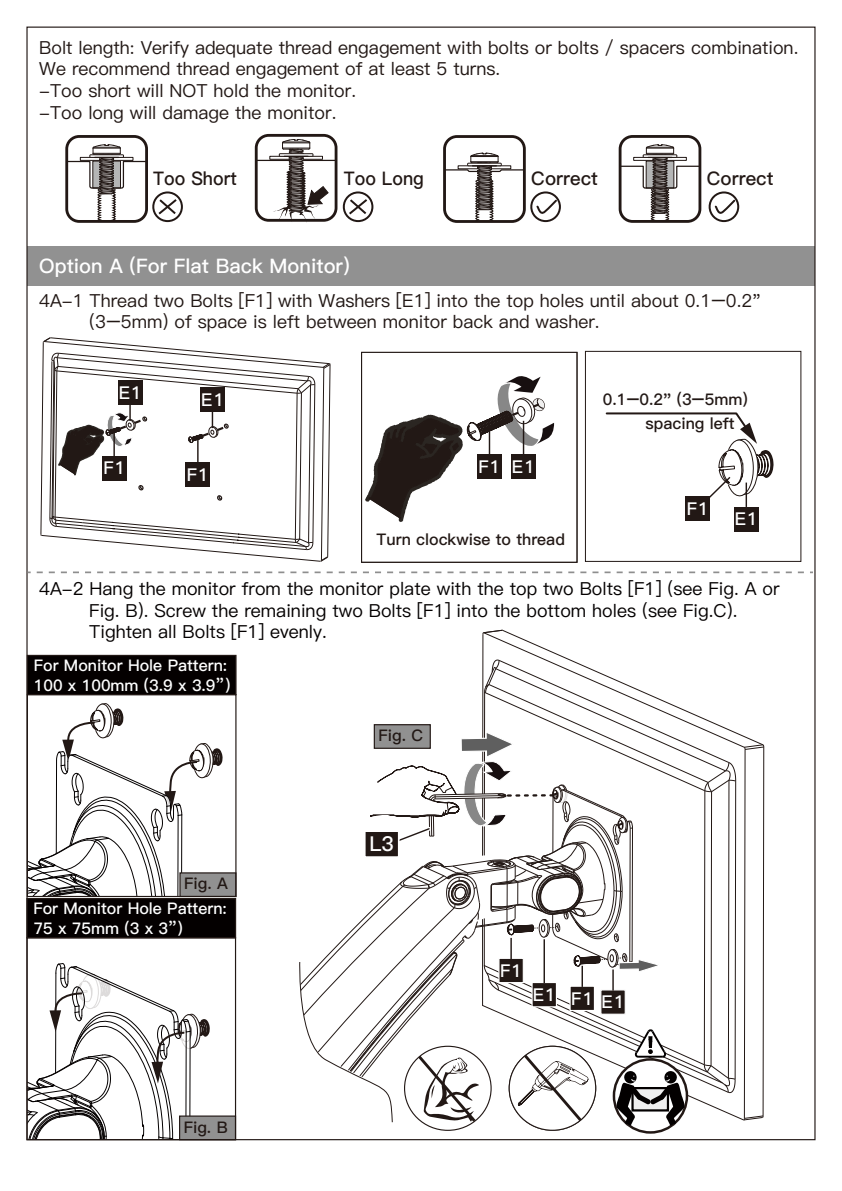
<style>
.page{position:relative;width:842px;height:1191px;background:#fff}
.page>*{position:absolute;margin:0;border:0;box-sizing:border-box;transform-origin:0 0}
.t1{font:20.6px "Ping Fang SC Bold";color:#fff}
.t2{font:20px "Ping Fang SC Bold";color:#fff}
.t3{font:18.8px "Ping Fang SC Bold";color:#221815;scale:.95 1}
.t4{font:18.8px "Ping Fang SC Bold";color:#221815}
.t5{font:18px/21.8px "Ping Fang SC Medium";color:#221815}
.t6{font:18px/21.6px "Ping Fang SC Medium";color:#040000}
.t7{font:17.8px "Ping Fang SC Bold";letter-spacing:.065em;color:#fff}
.t8{font:16px/20px "Ping Fang SC Bold";color:#fff}
.t9{font:16px/24px "Ping Fang SC Bold";color:#221815}
</style>
<div class="page">
<svg style="left:28px;top:963px;width:182px;height:175px"></svg>
<svg style="left:29px;top:703px;width:194px;height:192px"></svg>
<div style="left:27px;top:246px;width:788px;height:40px;background:#919191"></div>
<svg style="left:40px;top:337px;width:291px;height:225px"></svg>
<div style="left:200px;top:387px;width:25px;height:25px;background:#221815"></div>
<svg style="left:614px;top:1059px;width:73px;height:73px"></svg>
<svg style="left:299px;top:629px;width:465px;height:497px"></svg>
<svg style="left:37px;top:571px;width:776px;height:2px"></svg>
<div style="left:361px;top:352px;width:216px;height:211px;border:1px solid #221815"></div>
<div style="left:585px;top:351px;width:216px;height:211px;border:1px solid #221815"></div>
<div style="left:179px;top:872px;width:57px;height:25px;background:#919191;border:1px solid #221815"></div>
<div style="left:27px;top:655px;width:210px;height:40px;background:#040000;border:1px solid #221815"></div>
<div style="left:27px;top:694px;width:209px;height:203px;border:1px solid #221815"></div>
<div style="left:179px;top:1115px;width:57px;height:25px;background:#919191;border:1px solid #221815"></div>
<div style="left:26px;top:898px;width:210px;height:40px;background:#040000;border:1px solid #221815"></div>
<div style="left:26px;top:937px;width:210px;height:203px;border:1px solid #221815"></div>
<div style="left:374px;top:724px;width:57px;height:25px;background:#919191;border:1px solid #221815"></div>
<div style="left:498px;top:957px;width:26px;height:26px;background:#221815;border:1px solid #fff"></div>
<hr style="left:510px;top:938px;width:2px;height:21px;background:#221815">
<div style="left:569px;top:985px;width:26px;height:26px;background:#221815;border:1px solid #fff"></div>
<hr style="left:581px;top:965px;width:2px;height:22px;background:#221815">
<div style="left:531px;top:982px;width:26px;height:25px;background:#221815;border:1px solid #fff"></div>
<hr style="left:543px;top:939px;width:2px;height:44px;background:#221815">
<div style="left:600px;top:989px;width:26px;height:25px;background:#221815;border:1px solid #fff"></div>
<hr style="left:612px;top:969px;width:2px;height:21px;background:#221815">
<svg style="left:365px;top:376px;width:189px;height:146px"></svg>
<div style="left:477px;top:455px;width:25px;height:24px;background:#221815"></div>
<hr style="left:523px;top:421px;width:1px;height:33px;background:#221815">
<div style="left:511px;top:454px;width:25px;height:25px;background:#221815"></div>
<svg style="left:605px;top:412px;width:168px;height:87px"></svg>
<div style="left:686px;top:496px;width:24px;height:24px;background:#221815"></div>
<hr style="left:745px;top:482px;width:2px;height:25px;background:#221815">
<div style="left:734px;top:507px;width:24px;height:24px;background:#221815"></div>
<div style="left:530px;top:191px;width:31px;height:31px;border:2px solid #221815;border-radius:50%"></div>
<svg style="left:535px;top:198px;width:24px;height:18px"></svg>
<div style="left:709px;top:191px;width:30px;height:31px;border:2px solid #221815;border-radius:50%"></div>
<svg style="left:713px;top:198px;width:24px;height:18px"></svg>
<div style="left:152px;top:191px;width:31px;height:31px;border:2px solid #221815;border-radius:50%"></div>
<svg style="left:156px;top:197px;width:23px;height:19px"></svg>
<div style="left:343px;top:191px;width:30px;height:31px;border:2px solid #221815;border-radius:50%"></div>
<svg style="left:347px;top:197px;width:22px;height:19px"></svg>
<div style="left:65px;top:135px;width:83px;height:88px;border:3px solid #221815;border-radius:12px"></div>
<svg style="left:65px;top:144px;width:83px;height:78px"></svg>
<div style="left:619px;top:135px;width:82px;height:88px;border:3px solid #221815;border-radius:12px"></div>
<svg style="left:619px;top:144px;width:82px;height:78px"></svg>
<div style="left:443px;top:135px;width:83px;height:88px;border:3px solid #221815;border-radius:12px"></div>
<svg style="left:443px;top:153px;width:83px;height:68px"></svg>
<hr style="left:256px;top:160px;width:80px;height:1px;background:#221815">
<div style="left:270px;top:156px;width:19px;height:3px;border:1px solid #221815"></div>
<div style="left:255px;top:134px;width:82px;height:88px;border:3px solid #221815;border-radius:12px"></div>
<svg style="left:272px;top:139px;width:57px;height:84px"></svg>
<p class="t5" style="left:39px;top:37px;width:761px">Bolt length: Verify adequate thread engagement with bolts or bolts / spacers combination.<br>We recommend thread engagement of at least 5 turns.<br>-Too short will NOT hold the monitor.<br>-Too long will damage the monitor.</p>
<p class="t3" style="left:153px;top:167px;width:89px">Too Short</p>
<p class="t3" style="left:344px;top:167px;width:86px">Too Long</p>
<p class="t4" style="left:531px;top:167px;width:68px">Correct</p>
<p class="t4" style="left:707px;top:167px;width:68px">Correct</p>
<p class="t2" style="left:39px;top:254px;width:312px">Option A (For Flat Back Monitor)</p>
<p class="t5" style="left:89px;top:290px;width:673px;text-indent:-50px">4A-1 Thread two Bolts [F1] with Washers [E1] into the top holes until about 0.1–0.2" (3–5mm) of space is left between monitor back and washer.</p>
<p class="t7" style="left:119px;top:381px;width:25px">E1</p>
<p class="t7" style="left:103px;top:457px;width:24px">F1</p>
<p class="t7" style="left:201px;top:389px;width:25px">E1</p>
<p class="t9" style="left:645px;top:387px;width:104px;text-indent:-43px">0.1–0.2" (3–5mm) spacing left</p>
<p class="t7" style="left:187px;top:463px;width:24px">F1</p>
<p class="t7" style="left:478px;top:456px;width:58px">F1 E1</p>
<p class="t9" style="left:377px;top:528px;width:190px">Turn clockwise to thread</p>
<p class="t7" style="left:687px;top:497px;width:24px">F1</p>
<p class="t7" style="left:735px;top:508px;width:25px">E1</p>
<p class="t6" style="left:89px;top:578px;width:692px;text-indent:-50px">4A-2 Hang the monitor from the monitor plate with the top two Bolts [F1] (see Fig. A or<br>Fig. B). Screw the remaining two Bolts [F1] into the bottom holes (see Fig.C).<br>Tighten all Bolts [F1] evenly.</p>
<p class="t8" style="left:34px;top:655px;width:198px">For Monitor Hole Pattern:<br>100 x 100mm (3.9 x 3.9”)</p>
<p class="t9" style="left:184px;top:872px;width:45px">Fig. A</p>
<p class="t8" style="left:33px;top:898px;width:195px">For Monitor Hole Pattern:<br>75 x 75mm (3 x 3”)</p>
<p class="t9" style="left:184px;top:1115px;width:45px">Fig. B</p>
<p class="t9" style="left:378px;top:724px;width:46px">Fig. C</p>
<p class="t1" style="left:369px;top:832px;width:26px">L3</p>
<p class="t7" style="left:500px;top:959px;width:24px">F1</p>
<p class="t7" style="left:533px;top:987px;width:93px">E1 F1 E1</p>
</div>
